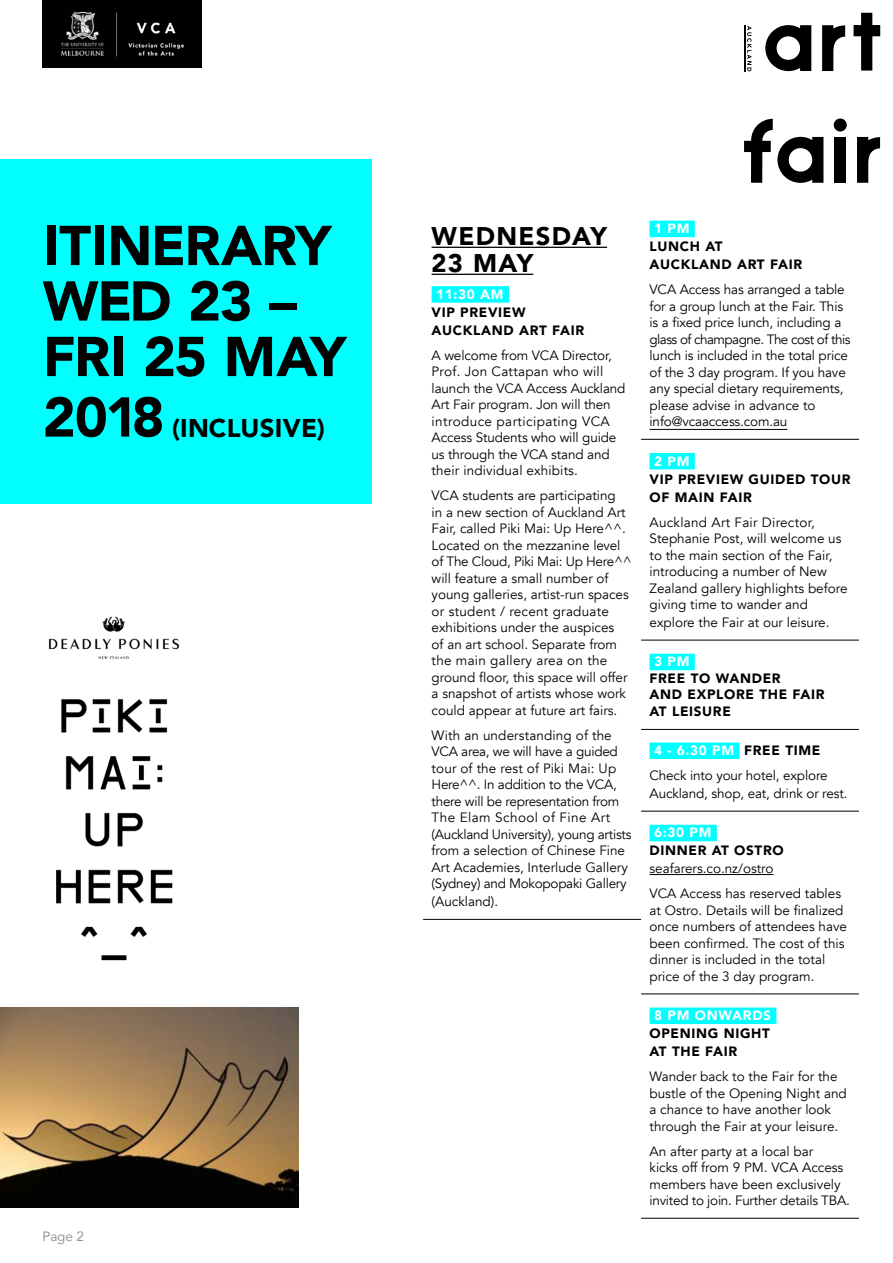
<style>
.page{position:relative;width:893px;height:1263px;background:#fff}
.page>*{position:absolute;margin:0;border:0;box-sizing:border-box;transform-origin:0 0}
.t1{font:900 55.5px/55.5px "Avenir";letter-spacing:-.02em;color:#000}
.t2{font:900 25.65px "Avenir";letter-spacing:.015em;color:#000}
.t3{font:900 25.5px/27px "Avenir";letter-spacing:.05em;color:#000}
.t4{font:13.5px/16.5px "Avenir";color:#000}
.t5{font:13.5px/16.5px "Avenir";letter-spacing:-.02em;color:#000}
.t6{font:900 13.5px/18px "Avenir";letter-spacing:.05em;color:#000}
.t7{font:900 13.5px "Avenir";letter-spacing:.05em;color:#fff}
.t8{font:13.5px "Avenir";color:#939598}
.s1{font-size:55.5px}
.s2{font-weight:900;color:#fff}
.s3{font-weight:900}
</style>
<div class="page">
<hr style="left:432px;top:247px;width:175px;height:1px;background:#000">
<hr style="left:432px;top:274px;width:101px;height:1px;background:#000">
<div style="left:432px;top:286px;width:77px;height:17px;background:#0ff"></div>
<hr style="left:423px;top:919px;width:218px;height:1px;background:#000">
<div style="left:649px;top:221px;width:46px;height:16px;background:#0ff"></div>
<hr style="left:641px;top:439px;width:218px;height:1px;background:#000">
<hr style="left:649px;top:429px;width:138px;height:1px;background:#000">
<div style="left:649px;top:453px;width:46px;height:16px;background:#0ff"></div>
<hr style="left:641px;top:640px;width:218px;height:1px;background:#000">
<hr style="left:641px;top:729px;width:218px;height:1px;background:#000">
<div style="left:649px;top:654px;width:46px;height:16px;background:#0ff"></div>
<div style="left:649px;top:742px;width:90px;height:17px;background:#0ff"></div>
<hr style="left:641px;top:811px;width:218px;height:1px;background:#000">
<div style="left:649px;top:825px;width:68px;height:16px;background:#0ff"></div>
<hr style="left:649px;top:874px;width:124px;height:1px;background:#000">
<hr style="left:641px;top:994px;width:218px;height:1px;background:#000">
<div style="left:649px;top:1007px;width:127px;height:17px;background:#0ff"></div>
<hr style="left:641px;top:1218px;width:218px;height:1px;background:#000">
<img style="left:48px;top:616px;width:132px;height:345px">
<div style="left:0;top:159px;width:372px;height:344px;background:#0ff"></div>
<img style="left:0;top:1008px;width:299px;height:200px">
<img style="left:43px;top:0;width:159px;height:67px">
<div style="left:835px;top:137px;width:11px;height:46px;background:#000"></div>
<svg style="left:857px;top:137px;width:23px;height:46px"></svg>
<svg style="left:744px;top:119px;width:79px;height:64px"></svg>
<div style="left:834px;top:118px;width:13px;height:13px;background:#000;border-radius:50%"></div>
<svg style="left:765px;top:25px;width:46px;height:46px"></svg>
<svg style="left:822px;top:25px;width:23px;height:46px"></svg>
<svg style="left:854px;top:13px;width:26px;height:58px"></svg>
<svg style="left:747px;top:26px;width:4px;height:45px"></svg>
<hr style="left:744px;top:25px;width:1px;height:46px;background:#000">
<h1 class="t1" style="left:43px;top:217px;width:305px">ITINERARY<br>WED 23 –<br>FRI 25 MAY</h1>
<h2 class="t2" style="left:43px;top:406px;width:284px"><span class="s1">2018</span> (INCLUSIVE)</h2>
<p class="t8" style="left:43px;top:1225px;width:43px">Page 2</p>
<h3 class="t3" style="left:432px;top:222px;width:177px">WEDNESDAY<br>23 MAY</h3>
<p class="t7" style="left:436px;top:283px;width:69px">11:30 AM</p>
<p class="t6" style="left:432px;top:303px;width:154px">VIP PREVIEW<br>AUCKLAND ART FAIR</p>
<p class="t4" style="left:432px;top:347px;width:195px">A welcome from VCA Director,<br>Prof. Jon Cattapan who will launch the VCA Access Auckland<br>Art Fair program. Jon will then introduce participating VCA<br>Access Students who will guide us through the VCA stand and their individual exhibits.</p>
<p class="t4" style="left:432px;top:488px;width:202px">VCA students are participating<br>in a new section of Auckland Art<br>Fair, called Piki Mai: Up Here^^.<br>Located on the mezzanine level of The Cloud, Piki Mai: Up Here^^ will feature a small number of young galleries, artist-run spaces or student / recent graduate exhibitions under the auspices<br>of an art school. Separate from the main gallery area on the ground floor, this space will offer a snapshot of artists whose work could appear at future art fairs.</p>
<p class="t5" style="left:432px;top:727px;width:201px">With an understanding of the<br>VCA area, we will have a guided tour of the rest of Piki Mai: Up<br>Here^^. In addition to the VCA, there will be representation from<br>The Elam School of Fine Art (Auckland University), young artists from a selection of Chinese Fine<br>Art Academies, Interlude Gallery (Sydney) and Mokopopaki Gallery</p>
<p class="t4" style="left:432px;top:894px;width:68px">(Auckland).</p>
<p class="t7" style="left:654px;top:217px;width:37px">1 PM</p>
<p class="t6" style="left:649px;top:237px;width:154px">LUNCH AT<br>AUCKLAND ART FAIR</p>
<p class="t4" style="left:649px;top:282px;width:202px">VCA Access has arranged a table for a group lunch at the Fair. This is a fixed price lunch, including a glass of champagne. The cost of this lunch is included in the total price of the 3 day program. If you have any special dietary requirements, please advise in advance to info@vcaaccess.com.au</p>
<p class="t7" style="left:654px;top:449px;width:37px">2 PM</p>
<p class="t6" style="left:649px;top:470px;width:202px">VIP PREVIEW GUIDED TOUR<br>OF MAIN FAIR</p>
<p class="t4" style="left:649px;top:514px;width:199px">Auckland Art Fair Director,<br>Stephanie Post, will welcome us to the main section of the Fair, introducing a number of New<br>Zealand gallery highlights before giving time to wander and</p>
<p class="t4" style="left:649px;top:614px;width:181px">explore the Fair at our leisure.</p>
<p class="t7" style="left:654px;top:650px;width:37px">3 PM</p>
<p class="t6" style="left:649px;top:670px;width:177px;line-height:16.5px">FREE TO WANDER<br>AND EXPLORE THE FAIR<br>AT LEISURE</p>
<p class="t4" style="left:649px;top:738px;width:180px;line-height:25px;text-align:center"><span class="s2">4 - 6.30 PM</span> <span class="s3">FREE TIME<br></span>Check into your hotel, explore</p>
<p class="t4" style="left:649px;top:785px;width:199px">Auckland, shop, eat, drink or rest.</p>
<p class="t7" style="left:654px;top:821px;width:59px">6:30 PM</p>
<p class="t6" style="left:649px;top:841px;width:136px">DINNER AT OSTRO</p>
<p class="t4" style="left:649px;top:856px;width:193px;line-height:25px">seafarers.co.nz/ostro<br>VCA Access has reserved tables</p>
<p class="t4" style="left:649px;top:902px;width:199px">at Ostro. Details will be finalized once numbers of attendees have been confirmed. The cost of this dinner is included in the total price of the 3 day program.</p>
<p class="t7" style="left:654px;top:1004px;width:118px">8 PM ONWARDS</p>
<p class="t6" style="left:649px;top:1024px;width:122px">OPENING NIGHT<br>AT THE FAIR</p>
<p class="t4" style="left:649px;top:1068px;width:199px">Wander back to the Fair for the bustle of the Opening Night and a chance to have another look through the Fair at your leisure.</p>
<p class="t4" style="left:649px;top:1143px;width:202px">An after party at a local bar<br>kicks off from 9 PM. VCA Access members have been exclusively invited to join. Further details TBA.</p>
</div>
